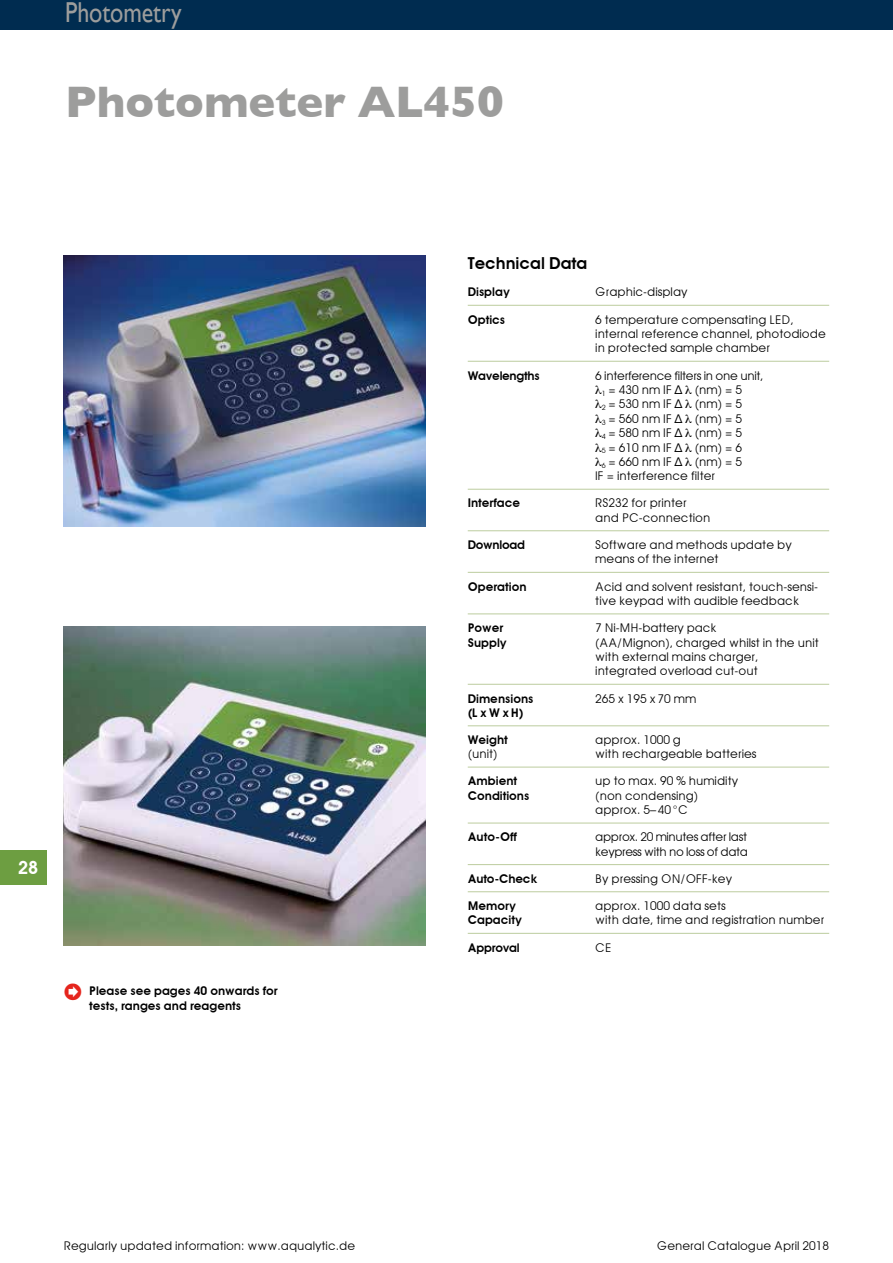
<style>
.page{position:relative;width:893px;height:1263px;background:#fff}
.page>*{position:absolute;margin:0;border:0;box-sizing:border-box;transform-origin:0 0}
.t1{font:700 45px "Gill Sans";color:#9d9d9c}
.t2{font:28.8px "Gill Sans";letter-spacing:-.005em;color:#9d9d9c;scale:.83 1}
.t3{font:600 18px "Avant Garde";color:#fff}
.t4{font:600 16.5px "Avant Garde";color:#000}
.t5{font:12px/14.4px "Avant Garde";color:#000}
.t6{font:600 12px/14.4px "Avant Garde";color:#000}
.t7{font:12px/14.4px "Avant Garde";letter-spacing:-.03em;color:#000}
.t8{font:12px "Avant Garde";letter-spacing:-.025em;color:#000}
.t9{font:600 12px "Avant Garde";letter-spacing:-.025em;color:#000}
.t10{font:600 12px "Avant Garde";letter-spacing:-.02em;color:#000}
.s1{font-family:"J Ckg";font-weight:400;font-size:18px;color:#e5251d}
</style>
<div class="page">
<div style="left:0;top:850px;width:47px;height:34px;background:#6d9e41"></div>
<div style="left:0;top:0;width:893px;height:30px;background:#002c50"></div>
<hr style="left:468px;top:305px;width:361px;height:1px;background:#bccc9e">
<hr style="left:468px;top:361px;width:361px;height:1px;background:#bccc9e">
<hr style="left:468px;top:489px;width:361px;height:1px;background:#bccc9e">
<hr style="left:468px;top:530px;width:361px;height:1px;background:#bccc9e">
<hr style="left:468px;top:572px;width:361px;height:1px;background:#bccc9e">
<hr style="left:468px;top:613px;width:361px;height:1px;background:#bccc9e">
<hr style="left:468px;top:684px;width:361px;height:1px;background:#bccc9e">
<hr style="left:468px;top:725px;width:361px;height:1px;background:#bccc9e">
<hr style="left:468px;top:767px;width:361px;height:1px;background:#bccc9e">
<hr style="left:468px;top:823px;width:361px;height:1px;background:#bccc9e">
<hr style="left:468px;top:864px;width:361px;height:1px;background:#bccc9e">
<hr style="left:468px;top:891px;width:361px;height:1px;background:#bccc9e">
<hr style="left:468px;top:933px;width:361px;height:1px;background:#bccc9e">
<img style="left:64px;top:626px;width:361px;height:319px">
<img style="left:64px;top:255px;width:361px;height:272px">
<h2 class="t2" style="left:65px;top:-4px;width:142px">Photometry</h2>
<h1 class="t1" style="left:65px;top:76px;width:440px">Photometer AL450</h1>
<h3 class="t3" style="left:18px;top:857px;width:22px">28</h3>
<p class="t6" style="left:89px;top:984px;width:190px;text-indent:-25px"><span class="s1">➲</span> Please see pages 40 onwards for tests, ranges and reagents</p>
<h3 class="t4" style="left:468px;top:253px;width:121px">Technical Data</h3>
<p class="t6" style="left:468px;top:285px;width:44px">Display</p>
<p class="t5" style="left:595px;top:285px;width:94px">Graphic-display</p>
<p class="t6" style="left:468px;top:312px;width:39px">Optics</p>
<p class="t5" style="left:595px;top:312px;width:232px">6 temperature compensating LED, internal reference channel, photodiode in protected sample chamber</p>
<p class="t9" style="left:468px;top:368px;width:73px">Wavelengths</p>
<p class="t8" style="left:595px;top:368px;width:170px">6 interference filters in one unit,</p>
<p class="t5" style="left:602px;top:382px;width:142px"><sub>1</sub> = 430 nm IF ∆ (nm) = 5</p>
<p class="t5" style="left:602px;top:397px;width:142px"><sub>2</sub> = 530 nm IF ∆ (nm) = 5</p>
<p class="t5" style="left:602px;top:411px;width:142px"><sub>3</sub> = 560 nm IF ∆ (nm) = 5</p>
<p class="t5" style="left:602px;top:426px;width:142px"><sub>4</sub> = 580 nm IF ∆ (nm) = 5</p>
<p class="t5" style="left:602px;top:440px;width:142px"><sub>5</sub> = 610 nm IF ∆ (nm) = 6</p>
<p class="t5" style="left:602px;top:454px;width:142px"><sub>6</sub> = 660 nm IF ∆ (nm) = 5</p>
<p class="t5" style="left:595px;top:469px;width:121px">IF = interference filter</p>
<p class="t6" style="left:468px;top:496px;width:54px">Interface</p>
<p class="t5" style="left:595px;top:496px;width:117px">RS232 for printer and PC-connection</p>
<p class="t9" style="left:468px;top:538px;width:59px">Download</p>
<p class="t5" style="left:595px;top:537px;width:198px">Software and methods update by means of the internet</p>
<p class="t6" style="left:468px;top:579px;width:60px">Operation</p>
<p class="t5" style="left:595px;top:579px;width:224px">Acid and solvent resistant, touch-sensi&shy;tive keypad with audible feedback</p>
<p class="t6" style="left:468px;top:621px;width:37px">Power</p>
<p class="t5" style="left:595px;top:621px;width:123px">7 Ni-MH-battery pack</p>
<p class="t6" style="left:468px;top:635px;width:41px">Supply</p>
<p class="t5" style="left:595px;top:635px;width:225px">(AA/Mignon), charged whilst in the unit with external mains charger, integrated overload cut-out</p>
<p class="t6" style="left:468px;top:691px;width:67px">Dimensions</p>
<p class="t5" style="left:595px;top:691px;width:102px">265 x 195 x 70 mm</p>
<p class="t6" style="left:468px;top:705px;width:57px">(L x W x H)</p>
<p class="t6" style="left:468px;top:732px;width:42px">Weight</p>
<p class="t5" style="left:595px;top:732px;width:87px">approx. 1000 g</p>
<p class="t5" style="left:468px;top:747px;width:31px">(unit)</p>
<p class="t5" style="left:595px;top:747px;width:163px">with rechargeable batteries</p>
<p class="t6" style="left:468px;top:774px;width:51px">Ambient</p>
<p class="t5" style="left:595px;top:774px;width:144px">up to max. 90 % humidity</p>
<p class="t6" style="left:468px;top:788px;width:63px">Conditions</p>
<p class="t5" style="left:595px;top:788px;width:105px">(non condensing) approx. 5– 40 °C</p>
<p class="t6" style="left:468px;top:830px;width:51px">Auto-Off</p>
<p class="t7" style="left:595px;top:830px;width:154px">approx. 20 minutes after last keypress with no loss of data</p>
<p class="t6" style="left:468px;top:871px;width:71px">Auto-Check</p>
<p class="t5" style="left:595px;top:871px;width:138px">By pressing ON/OFF-key</p>
<p class="t6" style="left:468px;top:898px;width:50px">Memory</p>
<p class="t5" style="left:595px;top:898px;width:132px">approx. 1000 data sets</p>
<p class="t6" style="left:468px;top:913px;width:56px">Capacity</p>
<p class="t5" style="left:595px;top:913px;width:231px">with date, time and registration number</p>
<p class="t10" style="left:468px;top:940px;width:54px">Approval</p>
<p class="t5" style="left:595px;top:940px;width:18px">CE</p>
<p class="t5" style="left:64px;top:1239px;width:293px">Regularly updated information: www.aqualytic.de</p>
<p class="t5" style="left:657px;top:1239px;width:174px">General Catalogue April 2018</p>
</div>
